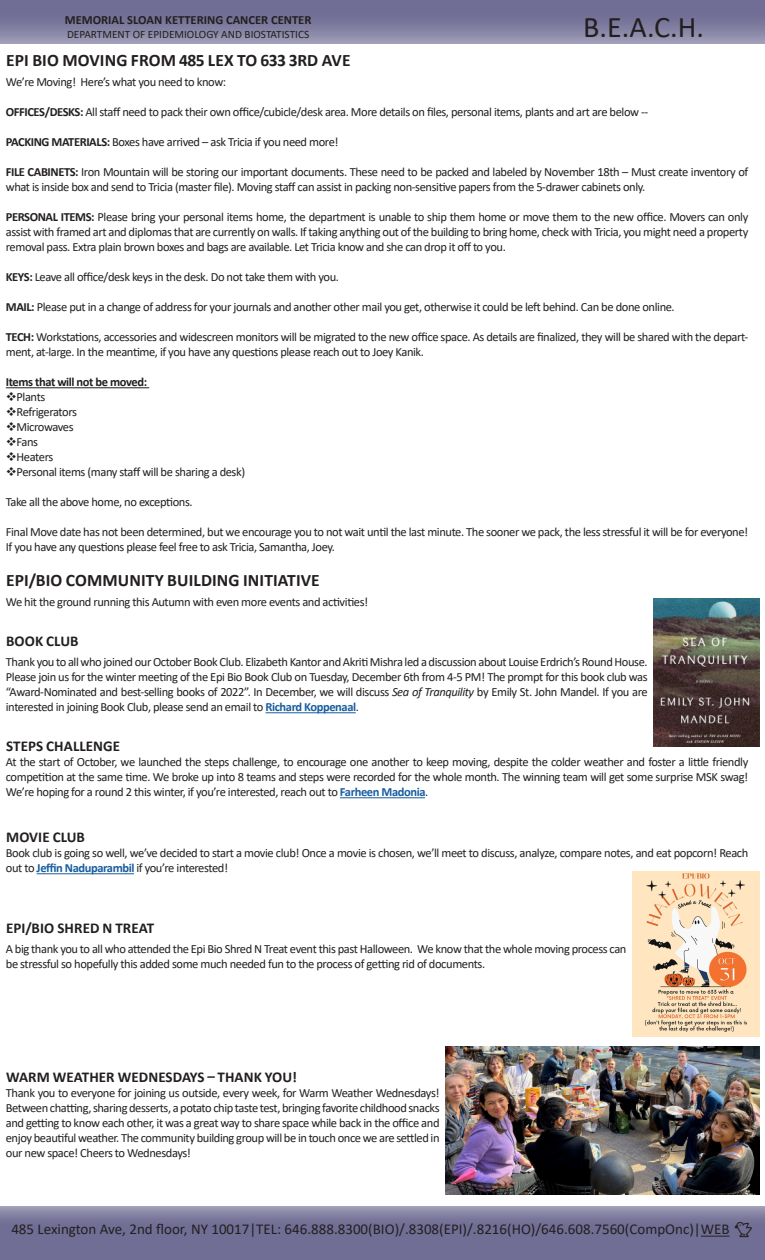
<style>
.page{position:relative;width:765px;height:1260px;background:#fff}
.page>*{position:absolute;margin:0;border:0;box-sizing:border-box;transform-origin:0 0}
.t1{font:30px "Calibri";color:#231f20}
.MAIN_Bar_Headline{font:700 17.5px "Calibri";letter-spacing:.005em;color:#231f20}
.t2{font:15px "Calibri";color:#231f20}
.MAIN_Bar_Headline-2{font:700 15px "Calibri";letter-spacing:.005em;color:#231f20}
.MAIN_Bar_Headline-3{font:12.5px/15px "Calibri";letter-spacing:-.035em;color:#231f20}
.MAIN_Bar_Headline-4{font:700 12.5px "Calibri";color:#231f20}
.MAIN_Bar_Headline-5{font:700 12.5px "Calibri";letter-spacing:-.035em;color:#231f20}
.t3{font:11.25px "Calibri";color:#231f20}
.s1{font-weight:700}
.s2{font-style:italic}
.s3{font-weight:700;color:#175d9e}
</style>
<div class="page">
<svg style="left:0;top:1206px;width:765px;height:54px;background:#78759a"></svg>
<div style="left:0;top:0;width:765px;height:44px;background:linear-gradient(to bottom,#65628c,#9795b1)"></div>
<hr style="left:6px;top:387px;width:143px;height:1px;background:#231f20">
<hr style="left:266px;top:712px;width:90px;height:1px;background:#175d9e">
<hr style="left:340px;top:797px;width:85px;height:1px;background:#175d9e">
<hr style="left:37px;top:873px;width:97px;height:1px;background:#175d9e">
<img style="left:653px;top:598px;width:107px;height:149px">
<img style="left:445px;top:1046px;width:315px;height:148px">
<img style="left:632px;top:871px;width:128px;height:165px">
<svg style="left:701px;top:1222px;width:51px;height:16px"></svg>
<p class="MAIN_Bar_Headline-4" style="left:65px;top:11px;width:248px">MEMORIAL SLOAN KETTERING CANCER CENTER</p>
<p class="t3" style="left:67px;top:26px;width:244px">DEPARTMENT OF EPIDEMIOLOGY AND BIOSTATISTICS</p>
<p class="t1" style="left:583px;top:7px;width:122px">B.E.A.C.H.</p>
<p class="MAIN_Bar_Headline" style="left:6px;top:48px;width:346px">EPI BIO MOVING FROM 485 LEX TO 633 3RD AVE</p>
<p class="MAIN_Bar_Headline-3" style="left:6px;top:74px;width:222px">We’re Moving! Here’s what you need to know:</p>
<p class="MAIN_Bar_Headline-3" style="left:6px;top:104px;width:644px"><span class="s1">OFFICES/DESKS:</span> All staff need to pack their own office/cubicle/desk area. More details on files, personal items, plants and art are below --</p>
<p class="MAIN_Bar_Headline-3" style="left:6px;top:134px;width:334px"><span class="s1">PACKING MATERIALS:</span> Boxes have arrived – ask Tricia if you need more!</p>
<p class="MAIN_Bar_Headline-3" style="left:6px;top:164px;width:744px"><span class="s1">FILE CABINETS:</span> Iron Mountain will be storing our important documents. These need to be packed and labeled by November 18th – Must create inventory of what is inside box and send to Tricia (master file). Moving staff can assist in packing non-sensitive papers from the 5-drawer cabinets only.</p>
<p class="MAIN_Bar_Headline-3" style="left:6px;top:209px;width:744px;text-align:justify"><span class="s1">PERSONAL ITEMS:</span> Please bring your personal items home, the department is unable to ship them home or move them to the new office. Movers can only assist with framed art and diplomas that are currently on walls. If taking anything out of the building to bring home, check with Tricia, you might need a property removal pass. Extra plain brown boxes and bags are available. Let Tricia know and she can drop it off to you.</p>
<p class="MAIN_Bar_Headline-3" style="left:6px;top:269px;width:335px"><span class="s1">KEYS:</span> Leave all office/desk keys in the desk. Do not take them with you.</p>
<p class="MAIN_Bar_Headline-3" style="left:6px;top:299px;width:670px"><span class="s1">MAIL:</span> Please put in a change of address for your journals and another other mail you get, otherwise it could be left behind. Can be done online.</p>
<p class="MAIN_Bar_Headline-3" style="left:6px;top:329px;width:744px"><span class="s1">TECH:</span> Workstations, accessories and widescreen monitors will be migrated to the new office space. As details are finalized, they will be shared with the depart&shy;ment, at-large. In the meantime, if you have any questions please reach out to Joey Kanik.</p>
<p class="MAIN_Bar_Headline-5" style="left:6px;top:373px;width:143px">Items that will not be moved:</p>
<p class="MAIN_Bar_Headline-3" style="left:17px;top:389px;width:30px">Plants</p>
<p class="MAIN_Bar_Headline-3" style="left:17px;top:404px;width:62px">Refrigerators</p>
<p class="MAIN_Bar_Headline-3" style="left:17px;top:419px;width:59px">Microwaves</p>
<p class="MAIN_Bar_Headline-3" style="left:17px;top:434px;width:23px">Fans</p>
<p class="MAIN_Bar_Headline-3" style="left:17px;top:449px;width:38px">Heaters</p>
<p class="MAIN_Bar_Headline-3" style="left:17px;top:464px;width:230px">Personal items (many staff will be sharing a desk)</p>
<p class="MAIN_Bar_Headline-3" style="left:6px;top:494px;width:188px">Take all the above home, no exceptions.</p>
<p class="MAIN_Bar_Headline-3" style="left:6px;top:524px;width:744px">Final Move date has not been determined, but we encourage you to not wait until the last minute. The sooner we pack, the less stressful it will be for everyone!</p>
<p class="MAIN_Bar_Headline-3" style="left:6px;top:539px;width:331px">If you have any questions please feel free to ask Tricia, Samantha, Joey.</p>
<p class="MAIN_Bar_Headline" style="left:6px;top:568px;width:315px">EPI/BIO COMMUNITY BUILDING INITIATIVE</p>
<p class="MAIN_Bar_Headline-3" style="left:6px;top:594px;width:364px">We hit the ground running this Autumn with even more events and activities!</p>
<p class="MAIN_Bar_Headline-2" style="left:6px;top:631px;width:74px">BOOK CLUB</p>
<p class="MAIN_Bar_Headline-3" style="left:6px;top:654px;width:643px">Thank you to all who joined our October Book Club. Elizabeth Kantor and Akriti Mishra led a discussion about Louise Erdrich’s Round House.</p>
<p class="MAIN_Bar_Headline-3" style="left:6px;top:669px;width:643px;text-align:justify">Please join us for the winter meeting of the Epi Bio Book Club on Tuesday, December 6th from 4-5 PM! The prompt for this book club was “Award-Nominated and best-selling books of 2022”. In December, we will discuss <span class="s2">Sea of Tranquility</span> by Emily St. John Mandel. If you are interested in joining Book Club, please send an email to <span class="s3">Richard Koppenaal</span>.</p>
<p class="MAIN_Bar_Headline-2" style="left:6px;top:736px;width:116px">STEPS CHALLENGE</p>
<p class="MAIN_Bar_Headline-3" style="left:6px;top:754px;width:744px;text-align:justify">At the start of October, we launched the steps challenge, to encourage one another to keep moving, despite the colder weather and foster a little friendly competition at the same time. We broke up into 8 teams and steps were recorded for the whole month. The winning team will get some surprise MSK swag!<br>We’re hoping for a round 2 this winter, if you’re interested, reach out to <span class="s3">Farheen Madonia</span>.</p>
<p class="MAIN_Bar_Headline-2" style="left:6px;top:827px;width:80px">MOVIE CLUB</p>
<p class="MAIN_Bar_Headline-3" style="left:6px;top:845px;width:744px">Book club is going so well, we’ve decided to start a movie club! Once a movie is chosen, we’ll meet to discuss, analyze, compare notes, and eat popcorn! Reach out to <span class="s3">Jeffin Naduparambil</span> if you’re interested!</p>
<p class="MAIN_Bar_Headline-2" style="left:6px;top:918px;width:149px">EPI/BIO SHRED N TREAT</p>
<p class="MAIN_Bar_Headline-3" style="left:6px;top:941px;width:622px">A big thank you to all who attended the Epi Bio Shred N Treat event this past Halloween. We know that the whole moving process can be stressful so hopefully this added some much needed fun to the process of getting rid of documents.</p>
<p class="MAIN_Bar_Headline-2" style="left:6px;top:1067px;width:292px">WARM WEATHER WEDNESDAYS – THANK YOU!</p>
<p class="MAIN_Bar_Headline-3" style="left:6px;top:1085px;width:435px;text-align:justify">Thank you to everyone for joining us outside, every week, for Warm Weather Wednesdays!<br>Betweenchatting,sharingdesserts, apotatochip tastetest,bringing favoritechildhood snacks and getting to know each other, it was a great way to share space while back in the office and enjoy beautiful weather. The community building group will be in touch once we are settled in our new space! Cheers to Wednesdays!</p>
<p class="t2" style="left:11px;top:1219px;width:720px">485 Lexington Ave, 2nd floor, NY 10017|TEL: 646.888.8300(BIO)/.8308(EPI)/.8216(HO)/646.608.7560(CompOnc)|WEB</p>
</div>
